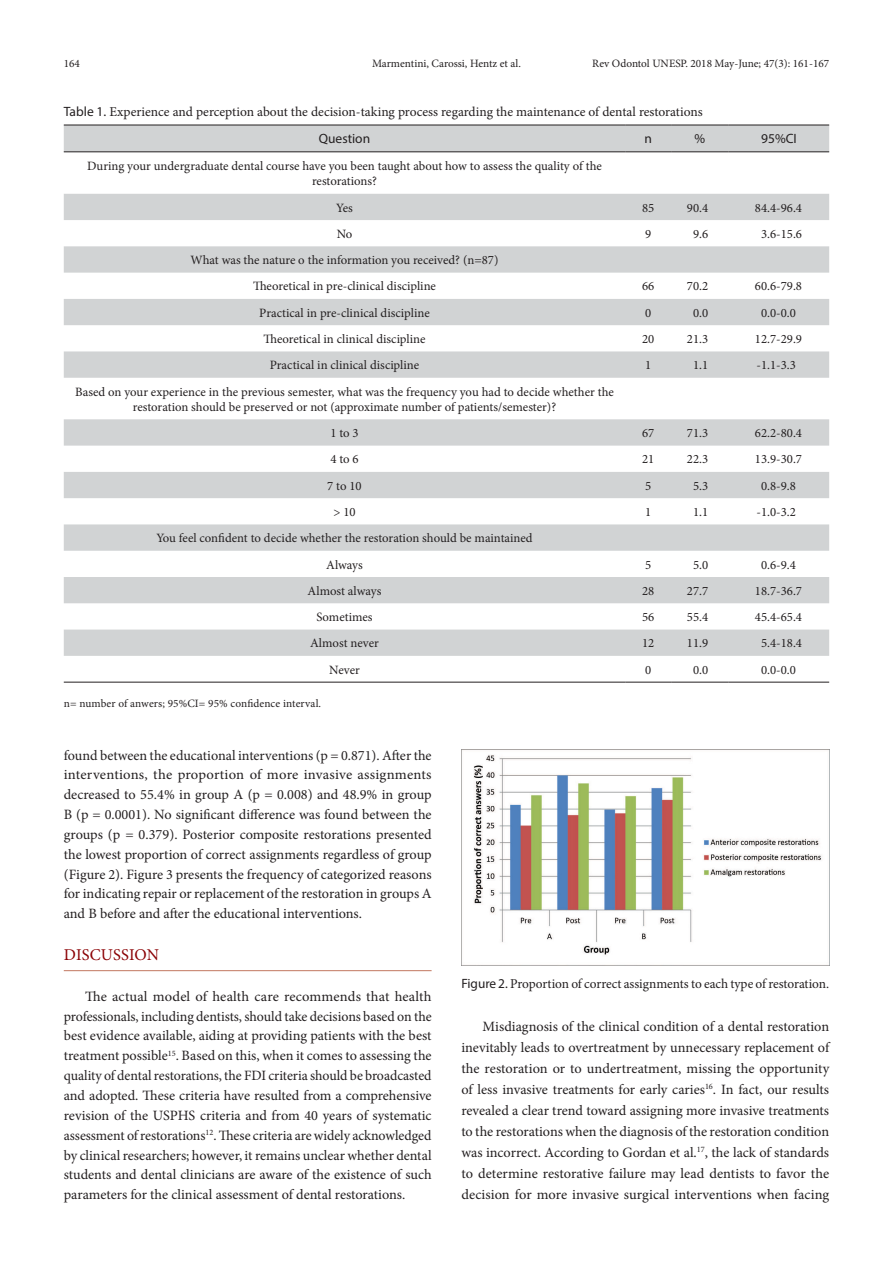
<style>
.page{position:relative;width:893px;height:1263px;background:#fff}
.page>*{position:absolute;margin:0;border:0;box-sizing:border-box;transform-origin:0 0}
.t1{font:16.5px "Minion Pro";letter-spacing:.01em;color:#8b0205}
.Paragraph{font:14.25px/19.8px "Minion Pro";color:#231f20;text-align:justify}
.TableTitle{font:13.5px "Minion Pro";color:#231f20}
.FigureCaption{font:13.5px "Minion Pro";color:#231f20}
.TableHead{font:13.5px "Myriad Pro";color:#231f20}
.TableBody{font:12.75px/15.3px "Minion Pro";color:#231f20;text-align:center}
.TableFootnote{font:11.25px "Minion Pro";color:#231f20}
.s1{font-family:"Myriad Pro"}
</style>
<div class="page">
<hr style="left:64px;top:970px;width:368px;height:1px;background:#c27760">
<div style="left:64px;top:126px;width:765px;height:25px;background:#d1d3d4"></div>
<svg style="left:64px;top:194px;width:765px;height:462px"></svg>
<hr style="left:64px;top:125px;width:561px;height:1px;background:#231f20">
<hr style="left:625px;top:125px;width:46px;height:1px;background:#231f20">
<hr style="left:671px;top:125px;width:58px;height:1px;background:#231f20">
<hr style="left:729px;top:125px;width:100px;height:1px;background:#231f20">
<hr style="left:64px;top:151px;width:561px;height:1px;background:#231f20">
<hr style="left:625px;top:151px;width:46px;height:1px;background:#231f20">
<hr style="left:671px;top:151px;width:58px;height:1px;background:#231f20">
<hr style="left:729px;top:151px;width:100px;height:1px;background:#231f20">
<hr style="left:64px;top:682px;width:561px;height:1px;background:#231f20">
<hr style="left:625px;top:682px;width:46px;height:1px;background:#231f20">
<hr style="left:671px;top:682px;width:58px;height:1px;background:#231f20">
<hr style="left:729px;top:682px;width:100px;height:1px;background:#231f20">
<img style="left:461px;top:749px;width:368px;height:216px">
<p class="TableFootnote" style="left:64px;top:56px;width:18px">164</p>
<p class="TableFootnote" style="left:372px;top:56px;width:150px">Marmentini, Carossi, Hentz et al.</p>
<p class="TableFootnote" style="left:592px;top:56px;width:238px">Rev Odontol UNESP. 2018 May-June; 47(3): 161-167</p>
<p class="TableTitle" style="left:64px;top:103px;width:640px"><span class="s1">Table 1.</span> Experience and perception about the decision-taking process regarding the maintenance of dental restorations</p>
<p class="TableHead" style="left:319px;top:130px;width:53px">Question</p>
<p class="TableHead" style="left:644px;top:130px;width:9px">n</p>
<p class="TableHead" style="left:695px;top:130px;width:12px">%</p>
<p class="TableHead" style="left:761px;top:130px;width:37px">95%CI</p>
<p class="TableBody" style="left:87px;top:158px;width:516px">During your undergraduate dental course have you been taught about how to assess the quality of the restorations?</p>
<p class="TableBody" style="left:336px;top:200px;width:18px">Yes</p>
<p class="TableBody" style="left:642px;top:200px;width:14px">85</p>
<p class="TableBody" style="left:687px;top:200px;width:23px">90.4</p>
<p class="TableBody" style="left:755px;top:200px;width:49px">84.4-96.4</p>
<p class="TableBody" style="left:337px;top:226px;width:17px">No</p>
<p class="TableBody" style="left:645px;top:226px;width:8px">9</p>
<p class="TableBody" style="left:693px;top:226px;width:17px">9.6</p>
<p class="TableBody" style="left:761px;top:226px;width:42px">3.6-15.6</p>
<p class="TableBody" style="left:191px;top:252px;width:309px">What was the nature o the information you received? (n=87)</p>
<p class="TableBody" style="left:253px;top:279px;width:185px">Theoretical in pre-clinical discipline</p>
<p class="TableBody" style="left:642px;top:279px;width:14px">66</p>
<p class="TableBody" style="left:687px;top:279px;width:23px">70.2</p>
<p class="TableBody" style="left:755px;top:279px;width:49px">60.6-79.8</p>
<p class="TableBody" style="left:259px;top:305px;width:172px">Practical in pre-clinical discipline</p>
<p class="TableBody" style="left:645px;top:305px;width:8px">0</p>
<p class="TableBody" style="left:693px;top:305px;width:17px">0.0</p>
<p class="TableBody" style="left:761px;top:305px;width:36px">0.0-0.0</p>
<p class="TableBody" style="left:264px;top:331px;width:163px">Theoretical in clinical discipline</p>
<p class="TableBody" style="left:642px;top:331px;width:14px">20</p>
<p class="TableBody" style="left:687px;top:331px;width:23px">21.3</p>
<p class="TableBody" style="left:755px;top:331px;width:49px">12.7-29.9</p>
<p class="TableBody" style="left:270px;top:358px;width:151px">Practical in clinical discipline</p>
<p class="TableBody" style="left:645px;top:358px;width:8px">1</p>
<p class="TableBody" style="left:693px;top:358px;width:17px">1.1</p>
<p class="TableBody" style="left:756px;top:358px;width:41px">-1.1-3.3</p>
<p class="TableBody" style="left:75px;top:384px;width:540px">Based on your experience in the previous semester, what was the frequency you had to decide whether the restoration should be preserved or not (approximate number of patients/semester)?</p>
<p class="TableBody" style="left:330px;top:425px;width:30px">1 to 3</p>
<p class="TableBody" style="left:642px;top:425px;width:14px">67</p>
<p class="TableBody" style="left:687px;top:425px;width:23px">71.3</p>
<p class="TableBody" style="left:755px;top:425px;width:49px">62.2-80.4</p>
<p class="TableBody" style="left:330px;top:452px;width:30px">4 to 6</p>
<p class="TableBody" style="left:642px;top:452px;width:14px">21</p>
<p class="TableBody" style="left:687px;top:452px;width:23px">22.3</p>
<p class="TableBody" style="left:755px;top:452px;width:49px">13.9-30.7</p>
<p class="TableBody" style="left:327px;top:478px;width:36px">7 to 10</p>
<p class="TableBody" style="left:645px;top:478px;width:8px">5</p>
<p class="TableBody" style="left:693px;top:478px;width:17px">5.3</p>
<p class="TableBody" style="left:761px;top:478px;width:36px">0.8-9.8</p>
<p class="TableBody" style="left:333px;top:504px;width:24px">&gt; 10</p>
<p class="TableBody" style="left:645px;top:504px;width:8px">1</p>
<p class="TableBody" style="left:693px;top:504px;width:17px">1.1</p>
<p class="TableBody" style="left:756px;top:504px;width:41px">-1.0-3.2</p>
<p class="TableBody" style="left:156px;top:531px;width:378px">You feel confident to decide whether the restoration should be maintained</p>
<p class="TableBody" style="left:326px;top:557px;width:38px">Always</p>
<p class="TableBody" style="left:645px;top:557px;width:8px">5</p>
<p class="TableBody" style="left:693px;top:557px;width:17px">5.0</p>
<p class="TableBody" style="left:761px;top:557px;width:36px">0.6-9.4</p>
<p class="TableBody" style="left:308px;top:583px;width:75px">Almost always</p>
<p class="TableBody" style="left:642px;top:583px;width:14px">28</p>
<p class="TableBody" style="left:687px;top:583px;width:23px">27.7</p>
<p class="TableBody" style="left:755px;top:583px;width:49px">18.7-36.7</p>
<p class="TableBody" style="left:316px;top:609px;width:58px">Sometimes</p>
<p class="TableBody" style="left:642px;top:609px;width:14px">56</p>
<p class="TableBody" style="left:687px;top:609px;width:23px">55.4</p>
<p class="TableBody" style="left:755px;top:609px;width:49px">45.4-65.4</p>
<p class="TableBody" style="left:310px;top:636px;width:70px">Almost never</p>
<p class="TableBody" style="left:642px;top:636px;width:14px">12</p>
<p class="TableBody" style="left:687px;top:636px;width:23px">11.9</p>
<p class="TableBody" style="left:761px;top:636px;width:42px">5.4-18.4</p>
<p class="TableBody" style="left:329px;top:662px;width:32px">Never</p>
<p class="TableBody" style="left:645px;top:662px;width:8px">0</p>
<p class="TableBody" style="left:693px;top:662px;width:17px">0.0</p>
<p class="TableBody" style="left:761px;top:662px;width:36px">0.0-0.0</p>
<p class="TableFootnote" style="left:64px;top:696px;width:259px">n= number of anwers; 95%CI= 95% confidence interval.</p>
<p class="Paragraph" style="left:64px;top:745px;width:369px">found between the educational interventions (p = 0.871). After the interventions, the proportion of more invasive assignments decreased to 55.4% in group A (p = 0.008) and 48.9% in group B (p = 0.0001). No significant difference was found between the groups (p = 0.379). Posterior composite restorations presented the lowest proportion of correct assignments regardless of group (Figure 2). Figure 3 presents the frequency of categorized reasons for indicating repair or replacement of the restoration in groups A and B before and after the educational interventions.</p>
<p class="t1" style="left:64px;top:943px;width:97px">DISCUSSION</p>
<p class="Paragraph" style="left:64px;top:986px;width:369px;text-indent:21px">The actual model of health care recommends that health professionals, including dentists, should take decisions based on the best evidence available, aiding at providing patients with the best treatment possible<sup>15</sup>. Based on this, when it comes to assessing the quality of dental restorations, the FDI criteria should be broadcasted and adopted. These criteria have resulted from a comprehensive revision of the USPHS criteria and from 40 years of systematic assessment of restorations<sup>12</sup>. These criteria are widely acknowledged by clinical researchers; however, it remains unclear whether dental students and dental clinicians are aware of the existence of such parameters for the clinical assessment of dental restorations.</p>
<p class="FigureCaption" style="left:461px;top:974px;width:369px"><span class="s1">Figure 2.</span> Proportion of correct assignments to each type of restoration.</p>
<p class="Paragraph" style="left:461px;top:1016px;width:369px;line-height:21px;text-indent:21px">Misdiagnosis of the clinical condition of a dental restoration inevitably leads to overtreatment by unnecessary replacement of the restoration or to undertreatment, missing the opportunity of less invasive treatments for early caries<sup>16</sup>. In fact, our results revealed a clear trend toward assigning more invasive treatments to the restorations when the diagnosis of the restoration condition was incorrect. According to Gordan et al.<sup>17</sup>, the lack of standards to determine restorative failure may lead dentists to favor the decision for more invasive surgical interventions when facing</p>
</div>
